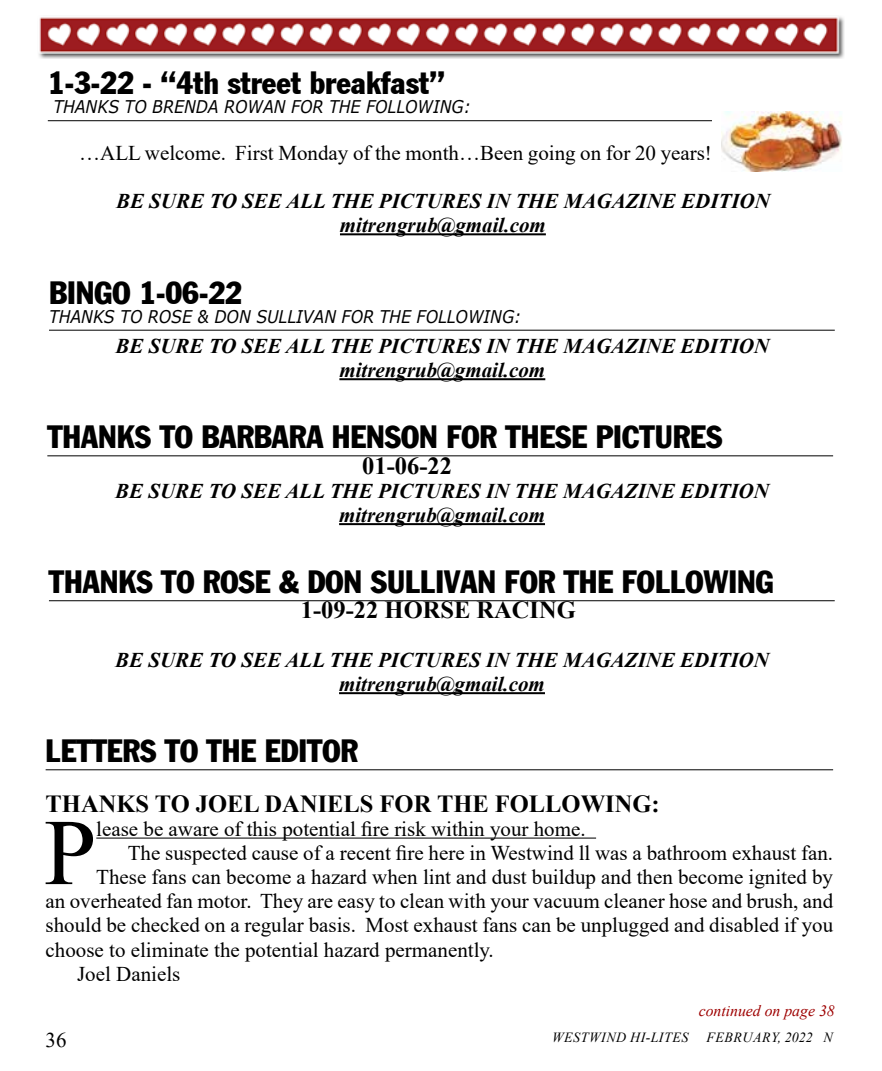
<style>
.page{position:relative;width:882px;height:1071px;background:#fff}
.page>*{position:absolute;margin:0;border:0;box-sizing:border-box;transform-origin:0 0}
.t1{font:93.98px "Times New Roman";color:#000}
.t2{font:31.5px "Franklin Gothic Condensed";color:#000}
.t3{font:700 24.5px "Times New Roman";color:#000}
.t4{font:21px "Times New Roman";color:#000}
.t5{font:italic 700 21px/24.2px "Times New Roman";color:#000;text-align:center}
.t6{font:italic 17.5px "Verdana";color:#000;scale:.9 1}
.t7{font:italic 15.75px "Times New Roman";color:#9e0000}
.t8{font:italic 14px "Times New Roman";letter-spacing:.035em;color:#000}
</style>
<div class="page">
<img style="left:39px;top:17px;width:805px;height:41px">
<hr style="left:48px;top:120px;width:664px;height:1px;background:#000">
<img style="left:721px;top:111px;width:121px;height:61px">
<hr style="left:340px;top:233px;width:206px;height:2px;background:#000">
<hr style="left:49px;top:330px;width:786px;height:1px;background:#000">
<hr style="left:339px;top:378px;width:206px;height:2px;background:#000">
<hr style="left:47px;top:455px;width:786px;height:1px;background:#000">
<hr style="left:49px;top:600px;width:786px;height:1px;background:#000">
<hr style="left:339px;top:692px;width:206px;height:2px;background:#000">
<hr style="left:339px;top:523px;width:206px;height:2px;background:#000">
<hr style="left:46px;top:769px;width:787px;height:1px;background:#000">
<hr style="left:96px;top:838px;width:500px;height:1px;background:#000">
<h2 class="t2" style="left:48px;top:64px;width:399px">1-3-22 - “4th street breakfast”</h2>
<p class="t6" style="left:53px;top:95px;width:465px">THANKS TO BRENDA ROWAN FOR THE FOLLOWING:</p>
<p class="t4" style="left:79px;top:138px;width:634px">…ALL welcome. First Monday of the month…Been going on for 20 years!</p>
<p class="t5" style="left:116px;top:188px;width:655px">BE SURE TO SEE ALL THE PICTURES IN THE MAGAZINE EDITION mitrengrub@gmail.com</p>
<h2 class="t2" style="left:49px;top:273px;width:195px">BINGO 1-06-22</h2>
<p class="t6" style="left:49px;top:304px;width:526px">THANKS TO ROSE &amp; DON SULLIVAN FOR THE FOLLOWING:</p>
<p class="t5" style="left:115px;top:333px;width:655px">BE SURE TO SEE ALL THE PICTURES IN THE MAGAZINE EDITION mitrengrub@gmail.com</p>
<h2 class="t2" style="left:47px;top:418px;width:677px">THANKS TO BARBARA HENSON FOR THESE PICTURES</h2>
<p class="t3" style="left:362px;top:448px;width:91px">01-06-22</p>
<p class="t5" style="left:115px;top:478px;width:655px">BE SURE TO SEE ALL THE PICTURES IN THE MAGAZINE EDITION mitrengrub@gmail.com</p>
<h2 class="t2" style="left:49px;top:563px;width:727px">THANKS TO ROSE &amp; DON SULLIVAN FOR THE FOLLOWING</h2>
<p class="t3" style="left:301px;top:593px;width:276px">1-09-22 HORSE RACING</p>
<p class="t5" style="left:115px;top:647px;width:655px">BE SURE TO SEE ALL THE PICTURES IN THE MAGAZINE EDITION mitrengrub@gmail.com</p>
<h2 class="t2" style="left:46px;top:732px;width:314px">LETTERS TO THE EDITOR</h2>
<p class="t3" style="left:46px;top:786px;width:616px">THANKS TO JOEL DANIELS FOR THE FOLLOWING:</p>
<h1 class="t1" style="left:44px;top:786px;width:54px">P</h1>
<p class="t4" style="left:96px;top:814px;width:491px">lease be aware of this potential fire risk within your home.</p>
<p class="t4" style="left:128px;top:838px;width:707px">The suspected cause of a recent fire here in Westwind ll was a bathroom exhaust fan.</p>
<p class="t4" style="left:96px;top:862px;width:738px">These fans can become a hazard when lint and dust buildup and then become ignited by</p>
<p class="t4" style="left:46px;top:886px;width:789px">an overheated fan motor. They are easy to clean with your vacuum cleaner hose and brush, and</p>
<p class="t4" style="left:46px;top:911px;width:789px">should be checked on a regular basis. Most exhaust fans can be unplugged and disabled if you</p>
<p class="t4" style="left:46px;top:935px;width:450px">choose to eliminate the potential hazard permanently.</p>
<p class="t4" style="left:77px;top:959px;width:105px">Joel Daniels</p>
<p class="t7" style="left:699px;top:1000px;width:138px">continued on page 38</p>
<p class="t4" style="left:46px;top:1025px;width:22px">36</p>
<p class="t8" style="left:552px;top:1028px;width:138px">WESTWIND HI-LITES</p>
<p class="t8" style="left:706px;top:1028px;width:128px">FEBRUARY, 2022 N</p>
</div>
